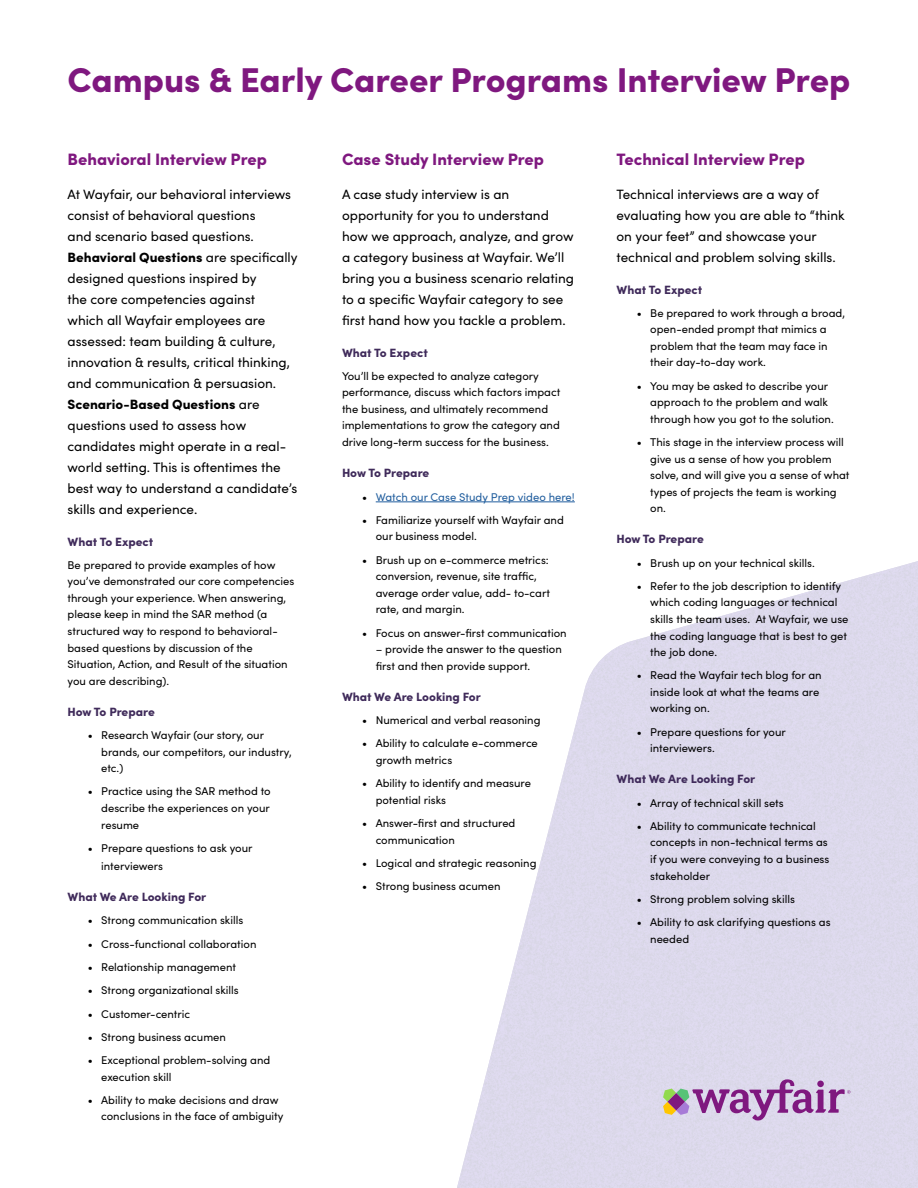
<style>
.page{position:relative;width:918px;height:1188px;background:#fff}
.page>*{position:absolute;margin:0;border:0;box-sizing:border-box;transform-origin:0 0}
.t1{font:900 34.5px "Sofia Pro";color:#7f187f}
.t2{font:900 16.5px "Sofia Pro";color:#7f187f}
.t3{font:13.5px/21px "Sofia Pro";color:#000}
.t4{font:900 12px "Sofia Pro";color:#3f2a5a}
.t5{font:11.25px/16.5px "Sofia Pro";color:#000}
.t6{font:11.25px "Sofia Pro";color:#215e9e}
.s1{font-weight:900}
.s2{color:#000}
</style>
<div class="page">
<svg style="left:457px;top:561px;width:461px;height:627px;fill:#ddd9ed"></svg>
<hr style="left:376px;top:502px;width:199px;height:1px;background:#215e9e">
<svg style="left:663px;top:1079px;width:188px;height:42px;background:#c0a3c7"></svg>
<h1 class="t1" style="left:68px;top:53px;width:785px">Campus &amp; Early Career Programs Interview Prep</h1>
<h2 class="t2" style="left:68px;top:146px;width:201px">Behavioral Interview Prep</h2>
<p class="t3" style="left:68px;top:183px;width:232px">At Wayfair, our behavioral interviews consist of behavioral questions<br>and scenario based questions.<br><span class="s1">Behavioral Questions</span> are specifically designed questions inspired by<br>the core competencies against<br>which all Wayfair employees are assessed: team building &amp; culture, innovation &amp; results, critical thinking, and communication &amp; persuasion.<br><span class="s1">Scenario-Based Questions</span> are questions used to assess how candidates might operate in a real&shy;world setting. This is oftentimes the best way to understand a candidate’s skills and experience.</p>
<p class="t4" style="left:68px;top:532px;width:87px">What To Expect</p>
<p class="t5" style="left:68px;top:556px;width:228px">Be prepared to provide examples of how you’ve demonstrated our core competencies through your experience. When answering, please keep in mind the SAR method (a structured way to respond to behavioral&shy;based questions by discussion of the Situation, Action, and Result of the situation you are describing).</p>
<p class="t4" style="left:68px;top:702px;width:89px">How To Prepare</p>
<p class="t5" style="left:101px;top:726px;width:192px;text-indent:-14px">• Research Wayfair (our story, our brands, our competitors, our industry, etc.)</p>
<p class="t5" style="left:101px;top:783px;width:171px;text-align:justify;text-indent:-14px">• Practice using the SAR method to describe the experiences on your resume</p>
<p class="t5" style="left:101px;top:838px;width:153px;line-height:18px;text-indent:-14px">• Prepare questions to ask your interviewers</p>
<p class="t4" style="left:68px;top:888px;width:140px">What We Are Looking For</p>
<p class="t5" style="left:88px;top:912px;width:157px">• Strong communication skills</p>
<p class="t5" style="left:88px;top:935px;width:170px">• Cross-functional collaboration</p>
<p class="t5" style="left:88px;top:958px;width:150px">• Relationship management</p>
<p class="t5" style="left:88px;top:981px;width:153px">• Strong organizational skills</p>
<p class="t5" style="left:88px;top:1005px;width:104px">• Customer-centric</p>
<p class="t5" style="left:88px;top:1028px;width:140px">• Strong business acumen</p>
<p class="t5" style="left:101px;top:1051px;width:171px;text-indent:-14px">• Exceptional problem-solving and execution skill</p>
<p class="t5" style="left:101px;top:1091px;width:184px;text-indent:-14px">• Ability to make decisions and draw conclusions in the face of ambiguity</p>
<h2 class="t2" style="left:342px;top:146px;width:204px">Case Study Interview Prep</h2>
<p class="t3" style="left:342px;top:183px;width:234px">A case study interview is an opportunity for you to understand how we approach, analyze, and grow a category business at Wayfair. We’ll bring you a business scenario relating to a specific Wayfair category to see first hand how you tackle a problem.</p>
<p class="t4" style="left:342px;top:343px;width:87px">What To Expect</p>
<p class="t5" style="left:342px;top:367px;width:220px">You’ll be expected to analyze category performance, discuss which factors impact the business, and ultimately recommend implementations to grow the category and drive long-term success for the business.</p>
<p class="t4" style="left:342px;top:464px;width:89px">How To Prepare</p>
<p class="t6" style="left:362px;top:489px;width:214px"><span class="s2">•</span> Watch our Case Study Prep video here!</p>
<p class="t5" style="left:376px;top:511px;width:190px;text-indent:-14px">• Familiarize yourself with Wayfair and our business model.</p>
<p class="t5" style="left:376px;top:551px;width:176px;text-indent:-14px">• Brush up on e-commerce metrics: conversion, revenue, site traffic, average order value, add- to-cart rate, and margin.</p>
<p class="t5" style="left:362px;top:624px;width:206px">• Focus on answer-first communication</p>
<p class="t5" style="left:376px;top:640px;width:188px">– provide the answer to the question first and then provide support.</p>
<p class="t4" style="left:342px;top:687px;width:140px">What We Are Looking For</p>
<p class="t5" style="left:362px;top:711px;width:180px">• Numerical and verbal reasoning</p>
<p class="t5" style="left:376px;top:735px;width:164px;text-indent:-14px">• Ability to calculate e-commerce growth metrics</p>
<p class="t5" style="left:376px;top:774px;width:157px;text-indent:-14px">• Ability to identify and measure potential risks</p>
<p class="t5" style="left:376px;top:814px;width:141px;text-indent:-14px">• Answer-first and structured communication</p>
<p class="t5" style="left:362px;top:854px;width:176px">• Logical and strategic reasoning</p>
<p class="t5" style="left:362px;top:877px;width:140px">• Strong business acumen</p>
<h2 class="t2" style="left:616px;top:146px;width:190px">Technical Interview Prep</h2>
<p class="t3" style="left:616px;top:183px;width:230px">Technical interviews are a way of evaluating how you are able to “think on your feet” and showcase your technical and problem solving skills.</p>
<p class="t4" style="left:616px;top:280px;width:87px">What To Expect</p>
<p class="t5" style="left:650px;top:304px;width:196px;text-indent:-14px">• Be prepared to work through a broad, open-ended prompt that mimics a problem that the team may face in their day-to-day work.</p>
<p class="t5" style="left:650px;top:377px;width:185px;text-indent:-14px">• You may be asked to describe your approach to the problem and walk through how you got to the solution.</p>
<p class="t5" style="left:650px;top:433px;width:201px;text-indent:-14px">• This stage in the interview process will give us a sense of how you problem solve, and will give you a sense of what types of projects the team is working on.</p>
<p class="t4" style="left:616px;top:530px;width:89px">How To Prepare</p>
<p class="t5" style="left:637px;top:554px;width:180px">• Brush up on your technical skills.</p>
<p class="t5" style="left:650px;top:577px;width:200px;text-indent:-14px">• Refer to the job description to identify which coding languages or technical skills the team uses. At Wayfair, we use the coding language that is best to get the job done.</p>
<p class="t5" style="left:650px;top:666px;width:173px;text-indent:-14px">• Read the Wayfair tech blog for an inside look at what the teams are working on.</p>
<p class="t5" style="left:650px;top:723px;width:137px;text-indent:-14px">• Prepare questions for your interviewers.</p>
<p class="t4" style="left:616px;top:770px;width:140px">What We Are Looking For</p>
<p class="t5" style="left:637px;top:794px;width:149px">• Array of technical skill sets</p>
<p class="t5" style="left:650px;top:817px;width:181px;text-indent:-14px">• Ability to communicate technical concepts in non-technical terms as if you were conveying to a business stakeholder</p>
<p class="t5" style="left:637px;top:890px;width:160px">• Strong problem solving skills</p>
<p class="t5" style="left:650px;top:913px;width:182px;text-indent:-14px">• Ability to ask clarifying questions as needed</p>
</div>
